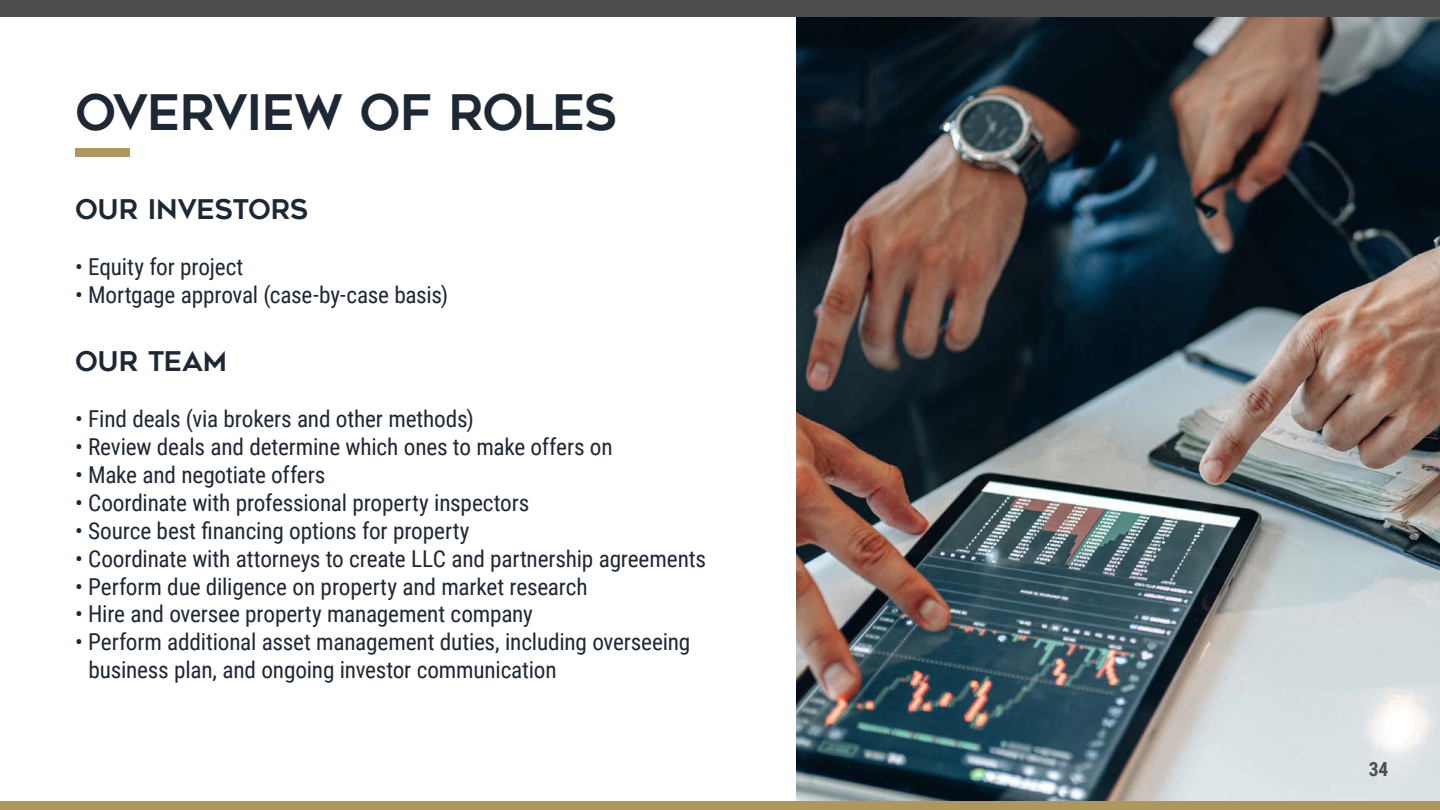
<style>
.page{position:relative;width:1440px;height:810px;background:#fff}
.page>*{position:absolute;margin:0;border:0;box-sizing:border-box;transform-origin:0 0}
.t1{font:48.75px "Geometos";letter-spacing:-.02em;color:#1e2734}
.t2{font:27px "Geometos";letter-spacing:-.01em;color:#1e2734}
.t3{font:23.25px/27.9px "Roboto Condensed";letter-spacing:-.01em;color:#1e2734}
.t4{font:700 19.5px "Roboto Condensed";color:#4d4d4f}
</style>
<div class="page">
<img style="left:796px;top:16px;width:644px;height:785px">
<div style="left:0;top:0;width:1440px;height:16px;background:#4d4d4f"></div>
<div style="left:0;top:801px;width:1440px;height:9px;background:#ae975f"></div>
<div style="left:75px;top:148px;width:55px;height:9px;background:#ae975f"></div>
<h1 class="t1" style="left:75px;top:85px;width:543px">OVERVIEW OF ROLES</h1>
<p class="t2" style="left:75px;top:194px;width:235px">OUR INVESTORS</p>
<p class="t3" style="left:75px;top:252px;width:170px">• Equity for project</p>
<p class="t3" style="left:75px;top:280px;width:375px">• Mortgage approval (case-by-case basis)</p>
<p class="t2" style="left:75px;top:346px;width:154px">OUR TEAM</p>
<p class="t3" style="left:75px;top:404px;width:400px">• Find deals (via brokers and other methods)</p>
<p class="t3" style="left:75px;top:432px;width:539px">• Review deals and determine which ones to make offers on</p>
<p class="t3" style="left:75px;top:460px;width:252px">• Make and negotiate offers</p>
<p class="t3" style="left:75px;top:488px;width:456px">• Coordinate with professional property inspectors</p>
<p class="t3" style="left:75px;top:516px;width:396px">• Source best financing options for property</p>
<p class="t3" style="left:75px;top:544px;width:633px">• Coordinate with attorneys to create LLC and partnership agreements</p>
<p class="t3" style="left:75px;top:571px;width:514px">• Perform due diligence on property and market research</p>
<p class="t3" style="left:75px;top:599px;width:459px">• Hire and oversee property management company</p>
<p class="t3" style="left:89px;top:627px;width:603px;text-indent:-14px">• Perform additional asset management duties, including overseeing business plan, and ongoing investor communication</p>
<p class="t4" style="left:1369px;top:755px;width:21px">34</p>
</div>
